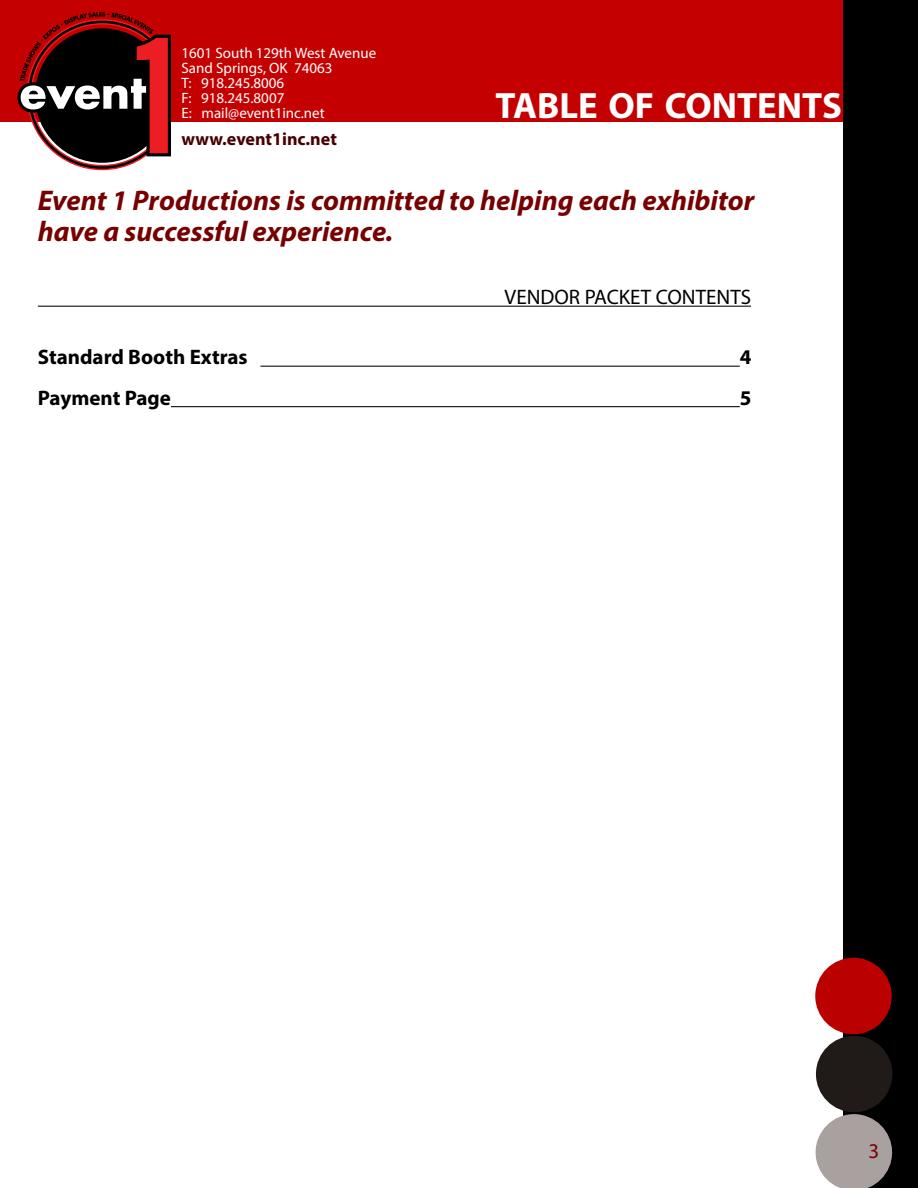
<style>
.page{position:relative;width:918px;height:1188px;background:#fff}
.page>*{position:absolute;margin:0;border:0;box-sizing:border-box;transform-origin:0 0}
.t1{font:700 36.75px "Myriad Pro";color:#fff}
.t2{font:italic 700 28.5px/31.5px "Myriad Pro";color:#700}
.t3{font:700 21px "Myriad Pro";color:#000}
.t4{font:21px "Myriad Pro";color:#000}
.t5{font:21px "Myriad Pro";color:#7a0000}
.t6{font:700 18px "Myriad Pro";color:#470000}
.t7{font:15px/15px "Myriad Pro";color:#fff}
</style>
<div class="page">
<div style="left:1px;top:1px;width:882px;height:121px;background:#c50000"></div>
<div style="left:844px;top:1px;width:73px;height:1186px;background:#000"></div>
<div style="left:843px;top:0;width:75px;height:1188px;border:2px solid #000"></div>
<div style="left:815px;top:958px;width:77px;height:76px;background:#b00;border-radius:50%"></div>
<div style="left:816px;top:1036px;width:76px;height:76px;background:#201a18;border-radius:50%"></div>
<svg style="left:816px;top:1114px;width:76px;height:74px"></svg>
<hr style="left:38px;top:306px;width:713px;height:1px;background:#000">
<hr style="left:260px;top:366px;width:480px;height:1px;background:#000">
<hr style="left:171px;top:406px;width:569px;height:1px;background:#000">
<svg style="left:17px;top:12px;width:154px;height:158px"></svg>
<p class="t7" style="left:181px;top:45px;width:196px">1601 South 129th West Avenue<br>Sand Springs, OK 74063<br>T: 918.245.8006<br>F: 918.245.8007<br>E: mail@event1inc.net</p>
<p class="t6" style="left:181px;top:127px;width:157px">www.event1inc.net</p>
<h1 class="t1" style="left:496px;top:81px;width:348px">TABLE OF CONTENTS</h1>
<h2 class="t2" style="left:38px;top:184px;width:718px">Event 1 Productions is committed to helping each exhibitor have a successful experience.</h2>
<h3 class="t4" style="left:505px;top:284px;width:248px">VENDOR PACKET CONTENTS</h3>
<h3 class="t3" style="left:38px;top:343px;width:211px">Standard Booth Extras</h3>
<h3 class="t3" style="left:740px;top:343px;width:13px">4</h3>
<h3 class="t3" style="left:38px;top:384px;width:135px">Payment Page</h3>
<h3 class="t3" style="left:740px;top:384px;width:13px">5</h3>
<h3 class="t5" style="left:869px;top:1138px;width:12px">3</h3>
</div>
